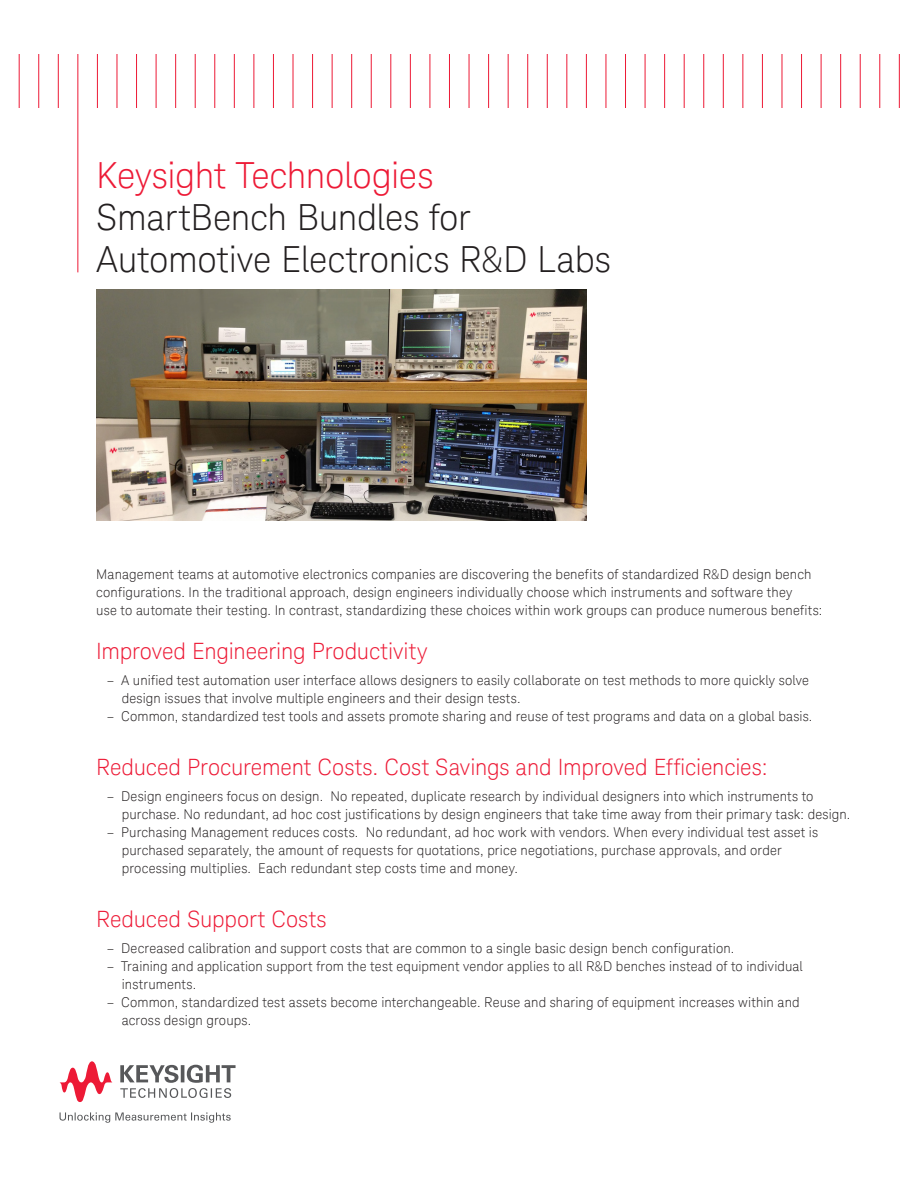
<style>
.page{position:relative;width:918px;height:1188px;background:#fff}
.page>*{position:absolute;margin:0;border:0;box-sizing:border-box;transform-origin:0 0}
.t1{font:300 36px/42px "Keysight Sans";letter-spacing:-.01em;color:#231f20}
.t2{font:300 36px "Keysight Sans";letter-spacing:-.01em;color:#ed1a36}
.K_Heading_1{font:300 22.5px "Keysight Sans";letter-spacing:-.005em;color:#ed1a36}
.K_Body_Text{font:300 13.5px/18px "Keysight Sans";letter-spacing:.01em;color:#231f20}
</style>
<div class="page">
<svg style="left:60px;top:1112px;width:171px;height:11px"></svg>
<svg style="left:120px;top:1065px;width:116px;height:33px"></svg>
<svg style="left:60px;top:1061px;width:53px;height:41px"></svg>
<hr style="left:19px;top:54px;width:1px;height:54px;background:#ed1a36">
<hr style="left:38px;top:54px;width:1px;height:54px;background:#ed1a36">
<hr style="left:58px;top:54px;width:1px;height:54px;background:#ed1a36">
<hr style="left:77px;top:54px;width:1px;height:218px;background:#ed1a36">
<hr style="left:97px;top:54px;width:1px;height:54px;background:#ed1a36">
<hr style="left:117px;top:54px;width:1px;height:54px;background:#ed1a36">
<hr style="left:136px;top:54px;width:1px;height:54px;background:#ed1a36">
<hr style="left:156px;top:54px;width:1px;height:54px;background:#ed1a36">
<hr style="left:175px;top:54px;width:1px;height:54px;background:#ed1a36">
<hr style="left:195px;top:54px;width:1px;height:54px;background:#ed1a36">
<hr style="left:214px;top:54px;width:1px;height:54px;background:#ed1a36">
<hr style="left:234px;top:54px;width:1px;height:54px;background:#ed1a36">
<hr style="left:254px;top:54px;width:1px;height:54px;background:#ed1a36">
<hr style="left:273px;top:54px;width:1px;height:54px;background:#ed1a36">
<hr style="left:293px;top:54px;width:1px;height:54px;background:#ed1a36">
<hr style="left:312px;top:54px;width:1px;height:54px;background:#ed1a36">
<hr style="left:332px;top:54px;width:1px;height:54px;background:#ed1a36">
<hr style="left:351px;top:54px;width:1px;height:54px;background:#ed1a36">
<hr style="left:371px;top:54px;width:1px;height:54px;background:#ed1a36">
<hr style="left:390px;top:54px;width:1px;height:54px;background:#ed1a36">
<hr style="left:410px;top:54px;width:1px;height:54px;background:#ed1a36">
<hr style="left:430px;top:54px;width:1px;height:54px;background:#ed1a36">
<hr style="left:449px;top:54px;width:1px;height:54px;background:#ed1a36">
<hr style="left:469px;top:54px;width:1px;height:54px;background:#ed1a36">
<hr style="left:488px;top:54px;width:1px;height:54px;background:#ed1a36">
<hr style="left:508px;top:54px;width:1px;height:54px;background:#ed1a36">
<hr style="left:527px;top:54px;width:1px;height:54px;background:#ed1a36">
<hr style="left:547px;top:54px;width:1px;height:54px;background:#ed1a36">
<hr style="left:566px;top:54px;width:1px;height:54px;background:#ed1a36">
<hr style="left:586px;top:54px;width:1px;height:54px;background:#ed1a36">
<hr style="left:606px;top:54px;width:1px;height:54px;background:#ed1a36">
<hr style="left:625px;top:54px;width:1px;height:54px;background:#ed1a36">
<hr style="left:645px;top:54px;width:1px;height:54px;background:#ed1a36">
<hr style="left:664px;top:54px;width:1px;height:54px;background:#ed1a36">
<hr style="left:684px;top:54px;width:1px;height:54px;background:#ed1a36">
<hr style="left:703px;top:54px;width:1px;height:54px;background:#ed1a36">
<hr style="left:723px;top:54px;width:1px;height:54px;background:#ed1a36">
<hr style="left:742px;top:54px;width:1px;height:54px;background:#ed1a36">
<hr style="left:762px;top:54px;width:1px;height:54px;background:#ed1a36">
<hr style="left:782px;top:54px;width:1px;height:54px;background:#ed1a36">
<hr style="left:801px;top:54px;width:1px;height:54px;background:#ed1a36">
<hr style="left:821px;top:54px;width:1px;height:54px;background:#ed1a36">
<hr style="left:840px;top:54px;width:1px;height:54px;background:#ed1a36">
<hr style="left:860px;top:54px;width:1px;height:54px;background:#ed1a36">
<hr style="left:879px;top:54px;width:1px;height:54px;background:#ed1a36">
<hr style="left:899px;top:54px;width:1px;height:54px;background:#ed1a36">
<img style="left:96px;top:289px;width:491px;height:232px">
<h1 class="t2" style="left:96px;top:155px;width:339px">Keysight Technologies</h1>
<h1 class="t1" style="left:96px;top:197px;width:516px">SmartBench Bundles for<br>Automotive Electronics R&amp;D Labs</h1>
<p class="K_Body_Text" style="left:96px;top:565px;width:728px">Management teams at automotive electronics companies are discovering the benefits of standardized R&amp;D design bench configurations. In the traditional approach, design engineers individually choose which instruments and software they<br>use to automate their testing. In contrast, standardizing these choices within work groups can produce numerous benefits:</p>
<p class="K_Heading_1" style="left:96px;top:638px;width:333px">Improved Engineering Productivity</p>
<p class="K_Body_Text" style="left:122px;top:671px;width:689px;text-indent:-15px">– A unified test automation user interface allows designers to easily collaborate on test methods to more quickly solve design issues that involve multiple engineers and their design tests.</p>
<p class="K_Body_Text" style="left:107px;top:707px;width:707px">– Common, standardized test tools and assets promote sharing and reuse of test programs and data on a global basis.</p>
<p class="K_Heading_1" style="left:96px;top:754px;width:673px">Reduced Procurement Costs. Cost Savings and Improved Efficiencies:</p>
<p class="K_Body_Text" style="left:122px;top:787px;width:730px;text-indent:-15px">– Design engineers focus on design. No repeated, duplicate research by individual designers into which instruments to purchase. No redundant, ad hoc cost justifications by design engineers that take time away from their primary task: design.</p>
<p class="K_Body_Text" style="left:122px;top:823px;width:698px;text-indent:-15px">– Purchasing Management reduces costs. No redundant, ad hoc work with vendors. When every individual test asset is purchased separately, the amount of requests for quotations, price negotiations, purchase approvals, and order processing multiplies. Each redundant step costs time and money.</p>
<p class="K_Heading_1" style="left:96px;top:906px;width:232px">Reduced Support Costs</p>
<p class="K_Body_Text" style="left:107px;top:939px;width:629px">– Decreased calibration and support costs that are common to a single basic design bench configuration.</p>
<p class="K_Body_Text" style="left:122px;top:957px;width:683px;text-indent:-15px">– Training and application support from the test equipment vendor applies to all R&amp;D benches instead of to individual instruments.</p>
<p class="K_Body_Text" style="left:122px;top:993px;width:679px;text-indent:-15px">– Common, standardized test assets become interchangeable. Reuse and sharing of equipment increases within and across design groups.</p>
</div>
